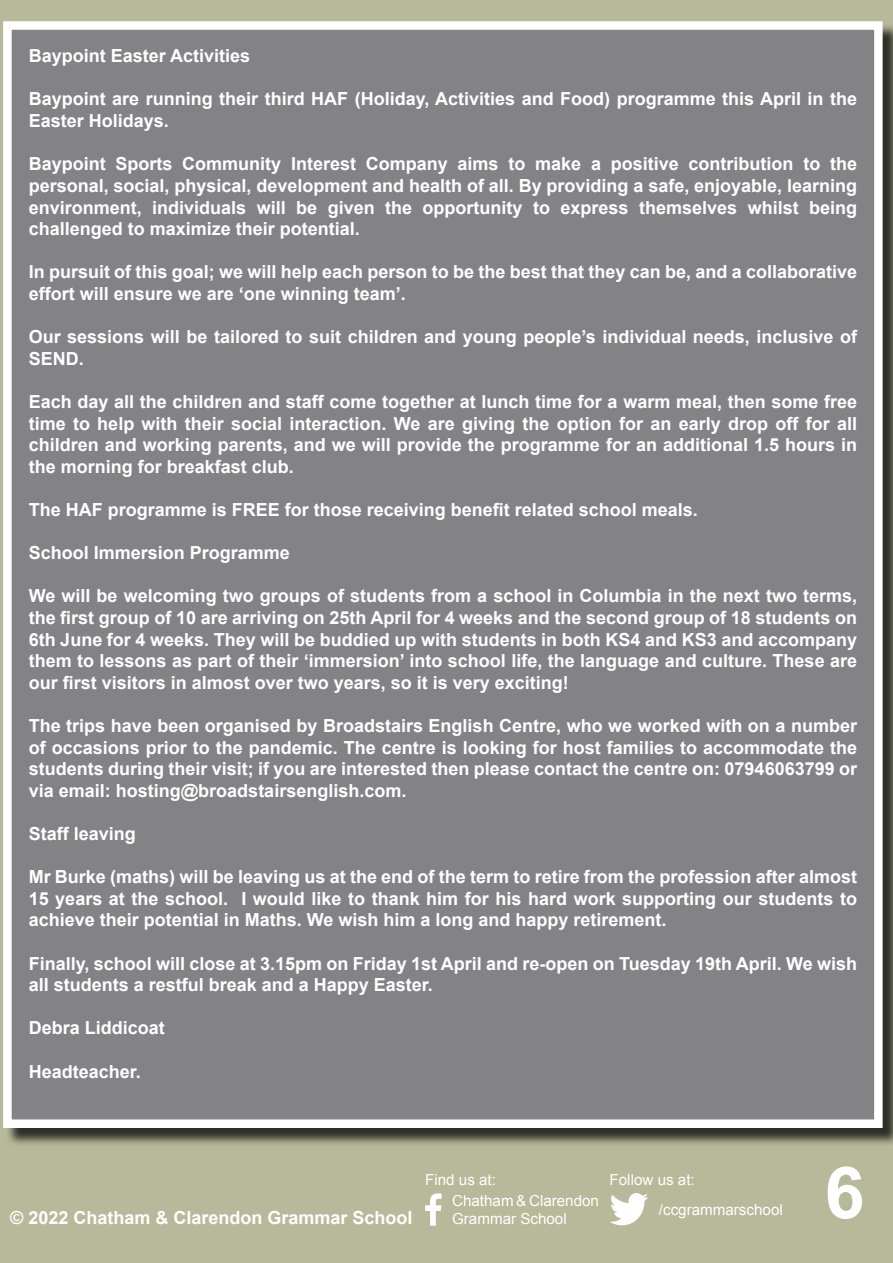
<style>
.page{position:relative;width:893px;height:1263px;background:#b7b99a}
.page>*{position:absolute;margin:0;border:0;box-sizing:border-box;transform-origin:0 0}
.t1{font:700 72px "Arial";color:#fff}
.t2{font:700 18px/21.6px "Arial";color:#fff;text-align:justify}
.t3{font:15.15px "Arial";color:#fff}
</style>
<div class="page">
<div style="left:5px;top:24px;width:888px;height:1123px;background:#000;opacity:.75"></div>
<div style="left:7px;top:26px;width:871px;height:1098px;background:#838386"></div>
<div style="left:3px;top:21px;width:880px;height:1107px;border:9px solid #fff"></div>
<svg style="left:425px;top:1193px;width:17px;height:33px"></svg>
<svg style="left:610px;top:1193px;width:38px;height:32px"></svg>
<p class="t2" style="left:29px;top:46px;width:223px">Baypoint Easter Activities</p>
<p class="t2" style="left:29px;top:89px;width:830px">Baypoint are running their third HAF (Holiday, Activities and Food) programme this April in the<br>Easter Holidays.</p>
<p class="t2" style="left:29px;top:154px;width:830px">Baypoint Sports Community Interest Company aims to make a positive contribution to the personal, social, physical, development and health of all. By providing a safe, enjoyable, learning environment, individuals will be given the opportunity to express themselves whilst being challenged to maximize their potential.</p>
<p class="t2" style="left:29px;top:262px;width:830px">In pursuit of this goal; we will help each person to be the best that they can be, and a collaborative effort will ensure we are ‘one winning team’.</p>
<p class="t2" style="left:29px;top:327px;width:830px">Our sessions will be tailored to suit children and young people’s individual needs, inclusive of<br>SEND.</p>
<p class="t2" style="left:29px;top:391px;width:830px">Each day all the children and staff come together at lunch time for a warm meal, then some free time to help with their social interaction. We are giving the option for an early drop off for all children and working parents, and we will provide the programme for an additional 1.5 hours in the morning for breakfast club.</p>
<p class="t2" style="left:29px;top:499px;width:671px">The HAF programme is FREE for those receiving benefit related school meals.</p>
<p class="t2" style="left:29px;top:543px;width:263px">School Immersion Programme</p>
<p class="t2" style="left:29px;top:586px;width:830px">We will be welcoming two groups of students from a school in Columbia in the next two terms, the first group of 10 are arriving on 25th April for 4 weeks and the second group of 18 students on 6th June for 4 weeks. They will be buddied up with students in both KS4 and KS3 and accompany them to lessons as part of their ‘immersion’ into school life, the language and culture. These are our first visitors in almost over two years, so it is very exciting!</p>
<p class="t2" style="left:29px;top:715px;width:830px">The trips have been organised by Broadstairs English Centre, who we worked with on a number of occasions prior to the pandemic. The centre is looking for host families to accommodate the students during their visit; if you are interested then please contact the centre on: 07946063799 or via email: hosting@broadstairsenglish.com.</p>
<p class="t2" style="left:29px;top:823px;width:109px">Staff leaving</p>
<p class="t2" style="left:29px;top:867px;width:830px">Mr Burke (maths) will be leaving us at the end of the term to retire from the profession after almost 15 years at the school. I would like to thank him for his hard work supporting our students to achieve their potential in Maths. We wish him a long and happy retirement.</p>
<p class="t2" style="left:29px;top:953px;width:830px">Finally, school will close at 3.15pm on Friday 1st April and re-open on Tuesday 19th April. We wish all students a restful break and a Happy Easter.</p>
<p class="t2" style="left:29px;top:1018px;width:138px">Debra Liddicoat</p>
<p class="t2" style="left:29px;top:1061px;width:114px">Headteacher.</p>
<p class="t2" style="left:10px;top:1207px;width:404px">© 2022 Chatham &amp; Clarendon Grammar School</p>
<p class="t3" style="left:425px;top:1170px;width:72px">Find us at:</p>
<p class="t3" style="left:610px;top:1170px;width:87px">Follow us at:</p>
<p class="t3" style="left:452px;top:1190px;width:148px">Chatham &amp; Clarendon</p>
<p class="t3" style="left:452px;top:1208px;width:116px">Grammar School</p>
<p class="t3" style="left:659px;top:1199px;width:125px">/ccgrammarschool</p>
<p class="t1" style="left:825px;top:1145px;width:42px">6</p>
</div>
